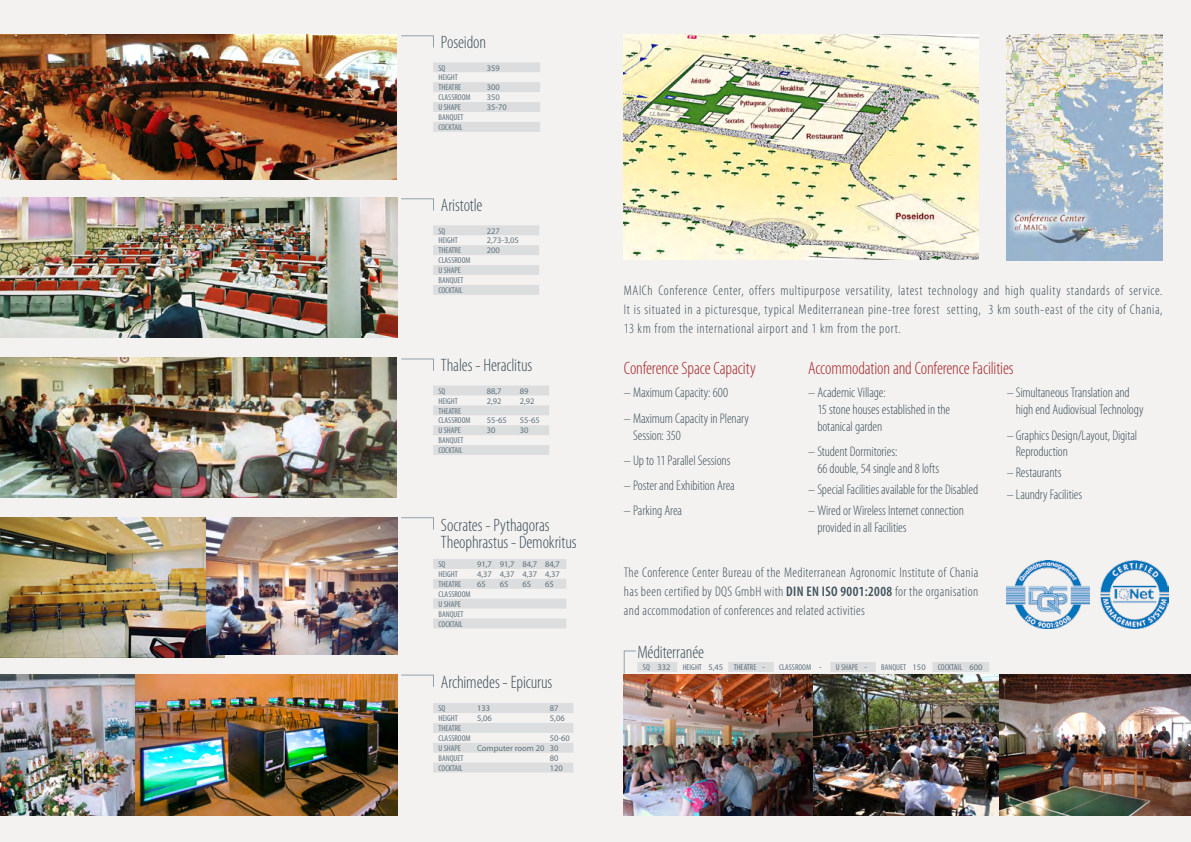
<style>
.page{position:relative;width:1191px;height:842px;background:#f4f2f1}
.page>*{position:absolute;margin:0;border:0;box-sizing:border-box;transform-origin:0 0}
.t1{font:300 condensed 18px/17px "Myriad Pro";letter-spacing:-.005em;color:#3d505a}
.t2{font:300 condensed 18px "Myriad Pro";letter-spacing:-.01em;color:#a3262a}
.t3{font:300 condensed 14px/16.8px "Myriad Pro";letter-spacing:-.005em;color:#3d505a}
.t4{font:condensed 8.5px/9.9px "Myriad Pro";color:#5e717c}
.t5{font:8.5px "Myriad Pro";color:#5e717c}
.s1{font-weight:600}
.s2{font-stretch:condensed}
.s3{font-stretch:normal}
</style>
<div class="page">
<img style="left:0;top:34px;width:397px;height:146px">
<svg style="left:401px;top:35px;width:33px;height:13px"></svg>
<svg style="left:401px;top:198px;width:33px;height:13px"></svg>
<svg style="left:401px;top:517px;width:33px;height:13px"></svg>
<img style="left:0;top:517px;width:224px;height:141px">
<img style="left:206px;top:517px;width:191px;height:138px">
<svg style="left:401px;top:358px;width:33px;height:13px"></svg>
<img style="left:0;top:357px;width:397px;height:140px">
<svg style="left:401px;top:674px;width:33px;height:13px"></svg>
<img style="left:134px;top:675px;width:263px;height:140px">
<img style="left:0;top:675px;width:134px;height:140px">
<img style="left:624px;top:34px;width:354px;height:225px">
<img style="left:1006px;top:34px;width:156px;height:227px">
<img style="left:624px;top:675px;width:375px;height:140px">
<img style="left:999px;top:675px;width:192px;height:140px">
<svg style="left:433px;top:62px;width:107px;height:70px"></svg>
<svg style="left:433px;top:225px;width:106px;height:70px"></svg>
<svg style="left:433px;top:386px;width:116px;height:69px"></svg>
<svg style="left:433px;top:559px;width:133px;height:69px"></svg>
<svg style="left:433px;top:703px;width:140px;height:69px"></svg>
<svg style="left:623px;top:650px;width:366px;height:24px"></svg>
<img style="left:0;top:197px;width:397px;height:140px">
<img style="left:1006px;top:560px;width:83px;height:68px">
<img style="left:1100px;top:560px;width:68px;height:68px">
<p class="t1" style="left:441px;top:33px;width:47px">Poseidon</p>
<p class="t4" style="left:438px;top:63px;width:8px">SQ</p>
<p class="t5" style="left:487px;top:62px;width:15px">359</p>
<p class="t4" style="left:438px;top:73px;width:24px">HEIGHT<br>THEATRE</p>
<p class="t5" style="left:487px;top:82px;width:15px">300</p>
<p class="t4" style="left:438px;top:92px;width:34px">CLASSROOM</p>
<p class="t5" style="left:487px;top:92px;width:15px">350</p>
<p class="t4" style="left:438px;top:102px;width:24px">U SHAPE</p>
<p class="t5" style="left:487px;top:102px;width:22px">35-70</p>
<p class="t4" style="left:438px;top:112px;width:26px">BANQUET<br>COCKTAIL</p>
<p class="t1" style="left:441px;top:196px;width:43px">Aristotle</p>
<p class="t4" style="left:438px;top:226px;width:8px">SQ</p>
<p class="t5" style="left:487px;top:225px;width:15px">227</p>
<p class="t4" style="left:438px;top:236px;width:21px">HEIGHT</p>
<p class="t5" style="left:487px;top:235px;width:34px">2,73-3,05</p>
<p class="t4" style="left:438px;top:245px;width:24px">THEATRE</p>
<p class="t5" style="left:487px;top:245px;width:15px">200</p>
<p class="t4" style="left:438px;top:255px;width:34px">CLASSROOM<br>U SHAPE<br>BANQUET<br>COCKTAIL</p>
<p class="t1" style="left:441px;top:357px;width:93px">Thales - Heraclitus</p>
<p class="t4" style="left:438px;top:386px;width:8px">SQ</p>
<p class="t5" style="left:487px;top:386px;width:16px">88,7</p>
<p class="t5" style="left:520px;top:386px;width:10px">89</p>
<p class="t4" style="left:438px;top:396px;width:21px">HEIGHT</p>
<p class="t5" style="left:487px;top:395px;width:16px">2,92</p>
<p class="t5" style="left:520px;top:395px;width:16px">2,92</p>
<p class="t4" style="left:438px;top:406px;width:34px">THEATRE<br>CLASSROOM</p>
<p class="t5" style="left:487px;top:415px;width:22px">55-65</p>
<p class="t5" style="left:520px;top:415px;width:22px">55-65</p>
<p class="t4" style="left:438px;top:425px;width:24px">U SHAPE</p>
<p class="t5" style="left:487px;top:425px;width:10px">30</p>
<p class="t5" style="left:520px;top:425px;width:10px">30</p>
<p class="t4" style="left:438px;top:435px;width:26px">BANQUET<br>COCKTAIL</p>
<p class="t1" style="left:441px;top:517px;width:137px">Socrates - Pythagoras<br>Theophrastus - Demokritus</p>
<p class="t4" style="left:438px;top:559px;width:8px">SQ</p>
<p class="t5" style="left:477px;top:559px;width:84px">91,7 91,7 84,7 84,7</p>
<p class="t4" style="left:438px;top:569px;width:21px">HEIGHT</p>
<p class="t5" style="left:477px;top:569px;width:84px">4,37 4,37 4,37 4,37</p>
<p class="t4" style="left:438px;top:579px;width:24px">THEATRE</p>
<p class="t5" style="left:477px;top:579px;width:10px">65</p>
<p class="t5" style="left:500px;top:579px;width:10px">65</p>
<p class="t5" style="left:522px;top:579px;width:10px">65</p>
<p class="t5" style="left:545px;top:579px;width:10px">65</p>
<p class="t4" style="left:438px;top:589px;width:34px">CLASSROOM<br>U SHAPE<br>BANQUET<br>COCKTAIL</p>
<p class="t1" style="left:441px;top:674px;width:113px">Archimedes - Epicurus</p>
<p class="t4" style="left:438px;top:703px;width:8px">SQ</p>
<p class="t5" style="left:477px;top:703px;width:15px">133</p>
<p class="t5" style="left:550px;top:703px;width:10px">87</p>
<p class="t4" style="left:438px;top:713px;width:21px">HEIGHT</p>
<p class="t5" style="left:477px;top:713px;width:16px">5,06</p>
<p class="t5" style="left:550px;top:713px;width:16px">5,06</p>
<p class="t4" style="left:438px;top:723px;width:34px">THEATRE<br>CLASSROOM</p>
<p class="t5" style="left:550px;top:733px;width:22px">50-60</p>
<p class="t4" style="left:438px;top:743px;width:24px">U SHAPE</p>
<p class="t5" style="left:477px;top:743px;width:83px">Computer room 20 30</p>
<p class="t4" style="left:438px;top:753px;width:26px">BANQUET</p>
<p class="t5" style="left:550px;top:753px;width:10px">80</p>
<p class="t4" style="left:438px;top:763px;width:26px">COCKTAIL</p>
<p class="t5" style="left:550px;top:763px;width:15px">120</p>
<p class="t3" style="left:624px;top:282px;width:540px;line-height:19px;text-align:justify">MAICh Conference Center, offers multipurpose versatility, latest technology and high quality standards of service.<br>It is situated in a picturesque, typical Mediterranean pine-tree forest setting, 3 km south-east of the city of Chania, 13 km from the international airport and 1 km from the port.</p>
<p class="t2" style="left:624px;top:358px;width:133px">Conference Space Capacity</p>
<p class="t2" style="left:808px;top:358px;width:207px">Accommodation and Conference Facilities</p>
<p class="t3" style="left:1015px;top:385px;width:129px;text-indent:-9px">– Simultaneous Translation and high end Audiovisual Technology</p>
<p class="t3" style="left:1015px;top:427px;width:123px;text-indent:-9px">– Graphics Design/Layout, Digital<br>Reproduction</p>
<p class="t3" style="left:1006px;top:465px;width:56px">– Restaurants</p>
<p class="t3" style="left:1006px;top:486px;width:77px">– Laundry Facilities</p>
<p class="t3" style="left:817px;top:385px;width:134px;text-indent:-9px">– Academic Village:<br>15 stone houses established in the botanical garden</p>
<p class="t3" style="left:817px;top:444px;width:123px;text-indent:-9px">– Student Dormitories:<br>66 double, 54 single and 8 lofts</p>
<p class="t3" style="left:808px;top:481px;width:172px">– Special Facilities available for the Disabled</p>
<p class="t3" style="left:817px;top:503px;width:148px;text-indent:-9px">– Wired or Wireless Internet connection provided in all Facilities</p>
<p class="t3" style="left:624px;top:563px;width:356px;line-height:19px;text-align:justify">The Conference Center Bureau of the Mediterranean Agronomic Institute of Chania has been certified by DQS GmbH with <span class="s1">DIN EN ISO 9001:2008</span> for the organisation and accommodation of conferences and related activities</p>
<p class="t3" style="left:624px;top:385px;width:106px">– Maximum Capacity: 600</p>
<p class="t3" style="left:633px;top:410px;width:117px;text-indent:-9px">– Maximum Capacity in Plenary<br>Session: 350</p>
<p class="t3" style="left:624px;top:452px;width:108px">– Up to 11 Parallel Sessions</p>
<p class="t3" style="left:624px;top:477px;width:112px">– Poster and Exhibition Area</p>
<p class="t3" style="left:624px;top:503px;width:60px">– Parking Area</p>
<p class="t1" style="left:637px;top:644px;width:68px">Méditerranée</p>
<p class="t5" style="left:643px;top:662px;width:29px"><span class="s2">SQ</span> 332</p>
<p class="t4" style="left:682px;top:662px;width:84px">HEIGHT <span class="s3">5,45</span> THEATRE <span class="s3">-</span></p>
<p class="t4" style="left:779px;top:662px;width:44px">CLASSROOM <span class="s3">-</span></p>
<p class="t4" style="left:835px;top:662px;width:33px">U SHAPE <span class="s3">-</span></p>
<p class="t4" style="left:881px;top:662px;width:46px">BANQUET <span class="s3">150</span></p>
<p class="t4" style="left:938px;top:662px;width:46px">COCKTAIL <span class="s3">600</span></p>
</div>
